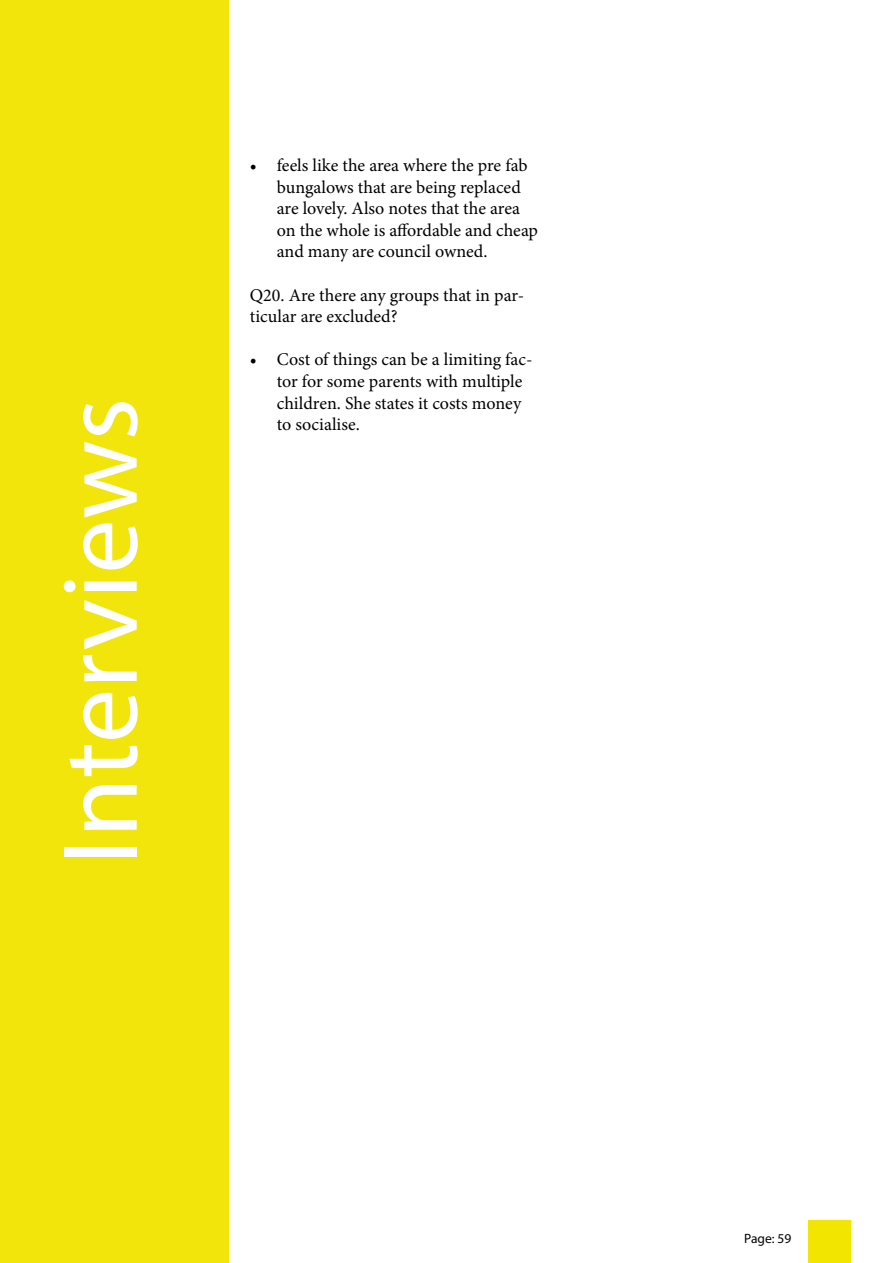
<style>
.page{position:relative;width:893px;height:1263px;background:#fff}
.page>*{position:absolute;margin:0;border:0;box-sizing:border-box;transform-origin:0 0}
.t1{font:108px "Myriad Pro";color:#fff}
.t2{font:18px/21.6px "Minion Pro";letter-spacing:-.005em;color:#000}
.t3{font:13.5px "Myriad Pro";color:#000}
</style>
<div class="page">
<div style="left:0;top:0;width:229px;height:1262px;background:#f1e50b"></div>
<div style="left:808px;top:1220px;width:42px;height:43px;background:#f2e600"></div>
<h1 class="t1" style="left:34px;top:864px;width:468px;rotate:-90deg">Interviews</h1>
<p class="t2" style="left:277px;top:154px;width:263px;text-indent:-27px">• feels like the area where the pre fab bungalows that are being replaced are lovely. Also notes that the area on the whole is affordable and cheap and many are council owned.</p>
<p class="t2" style="left:250px;top:284px;width:276px">Q20. Are there any groups that in par&shy;ticular are excluded?</p>
<p class="t2" style="left:277px;top:349px;width:257px;text-indent:-27px">• Cost of things can be a limiting fac&shy;tor for some parents with multiple children. She states it costs money to socialise.</p>
<p class="t3" style="left:744px;top:1230px;width:49px">Page: 59</p>
</div>
